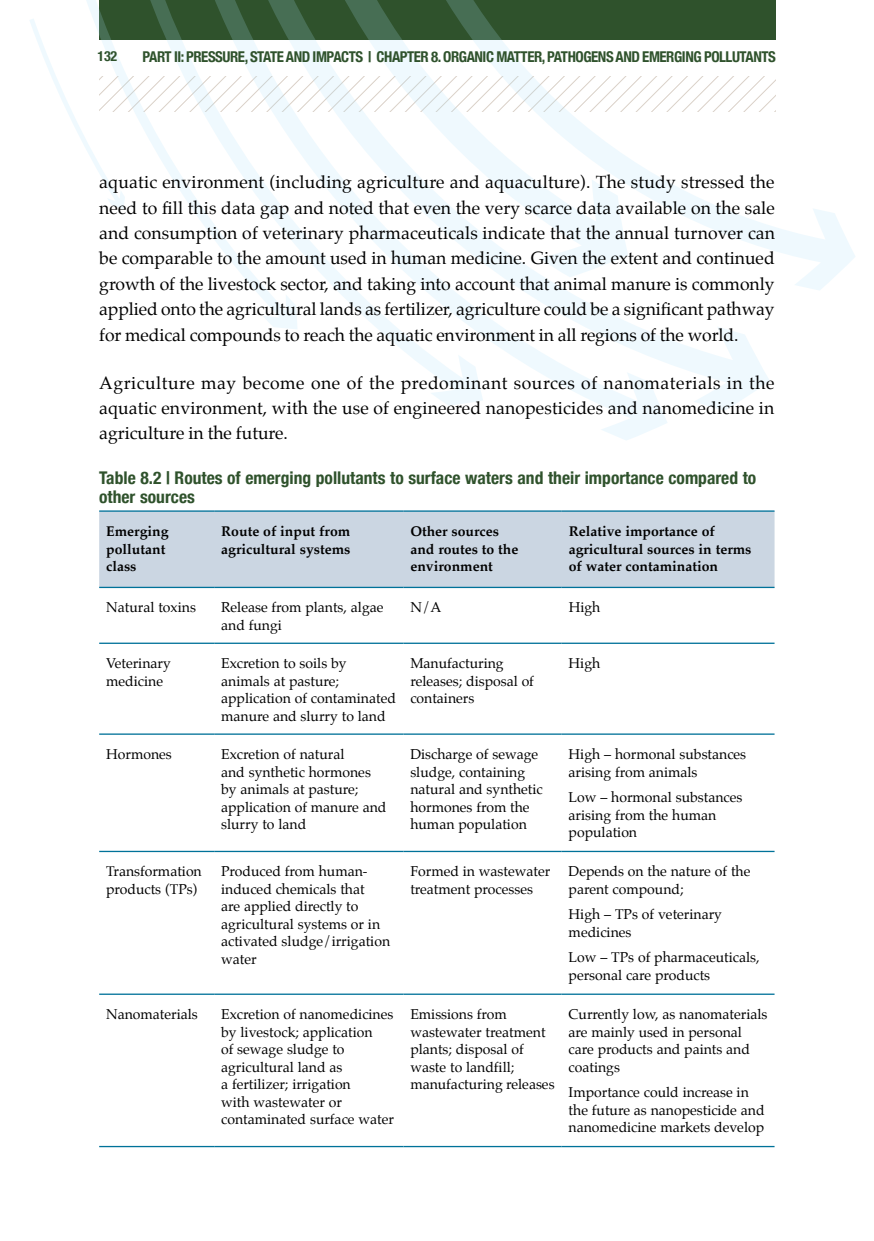
<style>
.page{position:relative;width:874px;height:1241px;background:#fff}
.page>*{position:absolute;margin:0;border:0;box-sizing:border-box;transform-origin:0 0}
.t1{font:17.5px/25.4px "Palatino";letter-spacing:-.005em;color:#000;text-align:justify}
.t2{font:700 condensed 17.5px/19.2px "Helvetica Neue";color:#2f522c}
.t3{font:700 condensed 14.88px "Helvetica Neue";letter-spacing:-.03em;color:#2f522c}
.t4{font:14px/17.5px "Palatino";color:#000}
.t5{font:700 14px/17.5px "Palatino";color:#000}
.t6{font:700 condensed 14px "Helvetica Neue";color:#2e522c}
</style>
<div class="page">
<svg style="left:30px;top:19px;width:55px;height:127px"></svg>
<svg style="left:85px;top:0;width:56px;height:209px"></svg>
<svg style="left:141px;top:0;width:57px;height:217px"></svg>
<svg style="left:198px;top:0;width:469px;height:440px"></svg>
<svg style="left:221px;top:0;width:548px;height:410px"></svg>
<svg style="left:391px;top:0;width:464px;height:290px"></svg>
<svg style="left:250px;top:0;width:377px;height:277px"></svg>
<div style="left:99px;top:511px;width:675px;height:75px;background:#cbd6e2"></div>
<hr style="left:99px;top:586px;width:115px;height:2px;background:#007299">
<hr style="left:214px;top:586px;width:189px;height:2px;background:#007299">
<hr style="left:403px;top:586px;width:158px;height:2px;background:#007299">
<hr style="left:561px;top:586px;width:213px;height:2px;background:#007299">
<hr style="left:99px;top:642px;width:115px;height:1px;background:#007299">
<hr style="left:214px;top:642px;width:189px;height:1px;background:#007299">
<hr style="left:403px;top:642px;width:158px;height:1px;background:#007299">
<hr style="left:561px;top:642px;width:213px;height:1px;background:#007299">
<hr style="left:99px;top:733px;width:115px;height:1px;background:#007299">
<hr style="left:214px;top:733px;width:189px;height:1px;background:#007299">
<hr style="left:403px;top:733px;width:158px;height:1px;background:#007299">
<hr style="left:561px;top:733px;width:213px;height:1px;background:#007299">
<hr style="left:99px;top:850px;width:115px;height:2px;background:#007299">
<hr style="left:214px;top:850px;width:189px;height:2px;background:#007299">
<hr style="left:403px;top:850px;width:158px;height:2px;background:#007299">
<hr style="left:561px;top:850px;width:213px;height:2px;background:#007299">
<hr style="left:99px;top:993px;width:115px;height:1px;background:#007299">
<hr style="left:214px;top:993px;width:189px;height:1px;background:#007299">
<hr style="left:403px;top:993px;width:158px;height:1px;background:#007299">
<hr style="left:561px;top:993px;width:213px;height:1px;background:#007299">
<hr style="left:99px;top:1145px;width:115px;height:1px;background:#007299">
<hr style="left:214px;top:1145px;width:189px;height:1px;background:#007299">
<hr style="left:403px;top:1145px;width:158px;height:1px;background:#007299">
<hr style="left:561px;top:1145px;width:213px;height:1px;background:#007299">
<hr style="left:99px;top:510px;width:115px;height:1px;background:#007299">
<hr style="left:214px;top:510px;width:189px;height:1px;background:#007299">
<hr style="left:403px;top:510px;width:158px;height:1px;background:#007299">
<hr style="left:561px;top:510px;width:213px;height:1px;background:#007299">
<p class="t6" style="left:97px;top:44px;width:21px">132</p>
<p class="t3" style="left:142px;top:44px;width:633px">Part II: Pressure, State and Impacts | Chapter 8. Organic matter, pathogens and emerging pollutants</p>
<p class="t1" style="left:99px;top:169px;width:676px">aquatic environment (including agriculture and aquaculture). The study stressed the need to fill this data gap and noted that even the very scarce data available on the sale and consumption of veterinary pharmaceuticals indicate that the annual turnover can be comparable to the amount used in human medicine. Given the extent and continued growth of the livestock sector, and taking into account that animal manure is commonly applied onto the agricultural lands as fertilizer, agriculture could be a significant pathway for medical compounds to reach the aquatic environment in all regions of the world.</p>
<p class="t1" style="left:99px;top:370px;width:676px">Agriculture may become one of the predominant sources of nanomaterials in the aquatic environment, with the use of engineered nanopesticides and nanomedicine in agriculture in the future.</p>
<p class="t2" style="left:99px;top:467px;width:658px">Table 8.2 | Routes of emerging pollutants to surface waters and their importance compared to other sources</p>
<p class="t5" style="left:106px;top:522px;width:64px">Emerging pollutant class</p>
<p class="t5" style="left:221px;top:522px;width:131px">Route of input from agricultural systems</p>
<p class="t5" style="left:410px;top:522px;width:109px">Other sources and routes to the environment</p>
<p class="t5" style="left:568px;top:522px;width:184px">Relative importance of agricultural sources in terms of water contamination</p>
<p class="t4" style="left:106px;top:598px;width:91px">Natural toxins</p>
<p class="t4" style="left:221px;top:598px;width:164px">Release from plants, algae and fungi</p>
<p class="t4" style="left:410px;top:598px;width:33px">N/A</p>
<p class="t4" style="left:568px;top:598px;width:33px">High</p>
<p class="t4" style="left:106px;top:654px;width:66px">Veterinary medicine</p>
<p class="t4" style="left:221px;top:654px;width:176px">Excretion to soils by animals at pasture; application of contaminated manure and slurry to land</p>
<p class="t4" style="left:410px;top:654px;width:125px">Manufacturing releases; disposal of containers</p>
<p class="t4" style="left:568px;top:654px;width:33px">High</p>
<p class="t4" style="left:106px;top:745px;width:67px">Hormones</p>
<p class="t4" style="left:221px;top:745px;width:167px">Excretion of natural<br>and synthetic hormones by animals at pasture; application of manure and slurry to land</p>
<p class="t4" style="left:410px;top:745px;width:134px">Discharge of sewage sludge, containing natural and synthetic hormones from the human population</p>
<p class="t4" style="left:568px;top:745px;width:179px">High – hormonal substances arising from animals</p>
<p class="t4" style="left:568px;top:788px;width:175px">Low – hormonal substances arising from the human population</p>
<p class="t4" style="left:106px;top:862px;width:97px">Transformation products (TPs)</p>
<p class="t4" style="left:221px;top:862px;width:170px">Produced from human&shy;induced chemicals that<br>are applied directly to agricultural systems or in activated sludge/irrigation water</p>
<p class="t4" style="left:410px;top:862px;width:141px">Formed in wastewater treatment processes</p>
<p class="t4" style="left:568px;top:862px;width:183px">Depends on the nature of the parent compound;</p>
<p class="t4" style="left:568px;top:905px;width:155px">High – TPs of veterinary medicines</p>
<p class="t4" style="left:568px;top:948px;width:192px">Low – TPs of pharmaceuticals, personal care products</p>
<p class="t4" style="left:106px;top:1005px;width:93px">Nanomaterials</p>
<p class="t4" style="left:221px;top:1005px;width:174px">Excretion of nanomedicines by livestock; application<br>of sewage sludge to agricultural land as<br>a fertilizer; irrigation<br>with wastewater or contaminated surface water</p>
<p class="t4" style="left:410px;top:1005px;width:146px">Emissions from wastewater treatment plants; disposal of waste to landfill; manufacturing releases</p>
<p class="t4" style="left:568px;top:1005px;width:200px">Currently low, as nanomaterials are mainly used in personal care products and paints and coatings</p>
<p class="t4" style="left:568px;top:1083px;width:197px">Importance could increase in the future as nanopesticide and nanomedicine markets develop</p>
</div>
